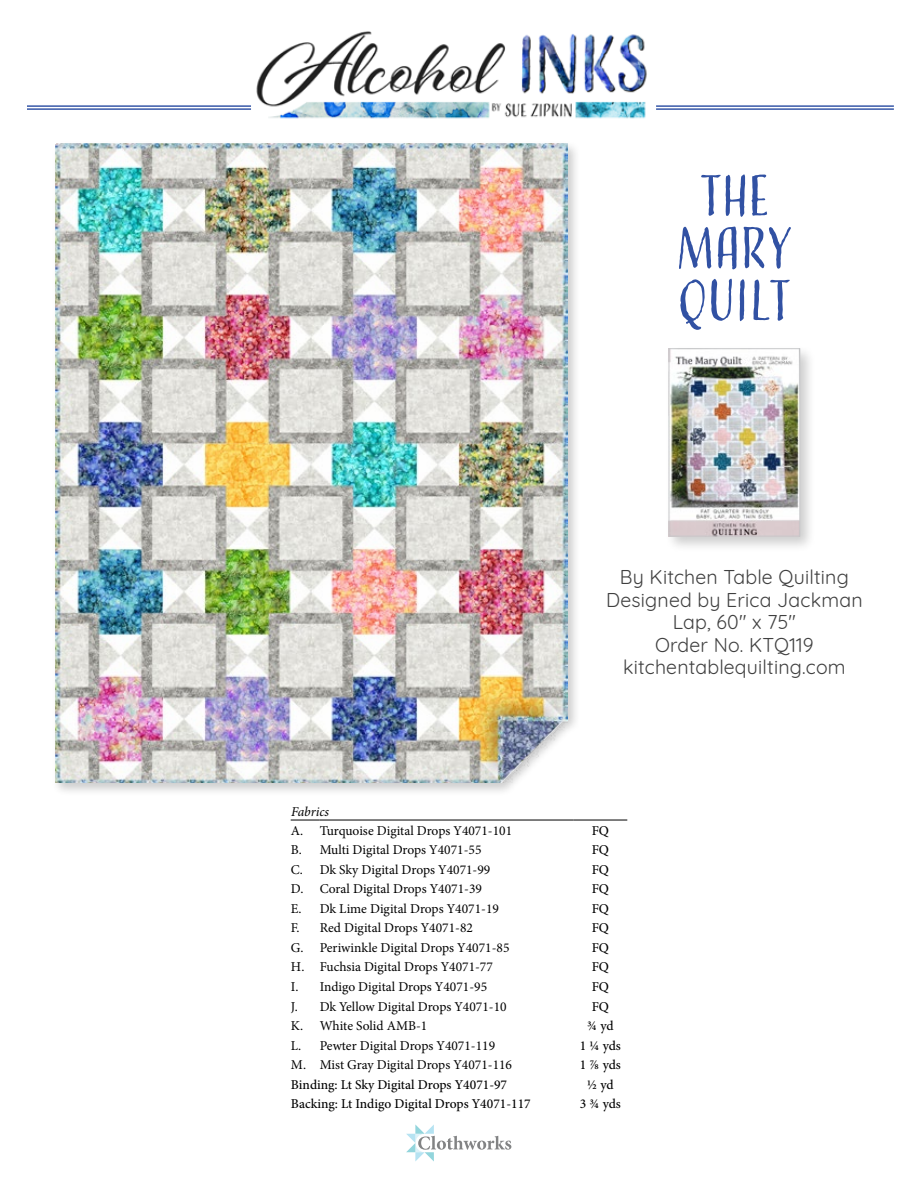
<style>
.page{position:relative;width:918px;height:1188px;background:#fff}
.page>*{position:absolute;margin:0;border:0;box-sizing:border-box;transform-origin:0 0}
.t1{font:54px/52.5px "Adorn Condensed Sans";letter-spacing:-.02em;color:#3151a3;text-align:center}
.t2{font:19.5px/22.5px "Quicksand";letter-spacing:.01em;color:#404040;text-align:center}
.t3{font:13.5px "Minion Pro";color:#000}
.t4{font:500 13.5px "Minion Pro";color:#000}
.t5{font:italic 13.5px "Minion Pro";letter-spacing:-.005em;color:#000}
</style>
<div class="page">
<img style="left:256px;top:31px;width:391px;height:88px">
<hr style="left:27px;top:105px;width:224px;height:2px;background:#3758a8">
<hr style="left:27px;top:108px;width:224px;height:2px;background:#3758a8">
<hr style="left:656px;top:105px;width:238px;height:2px;background:#3758a8">
<hr style="left:656px;top:108px;width:238px;height:2px;background:#3758a8">
<svg style="left:406px;top:1124px;width:105px;height:38px"></svg>
<div style="left:52px;top:140px;width:529px;height:657px;background:#000;opacity:.2"></div>
<img style="left:55px;top:144px;width:513px;height:639px">
<div style="left:665px;top:344px;width:151px;height:208px;background:#000;opacity:.2"></div>
<img style="left:671px;top:350px;width:127px;height:184px">
<div style="left:669px;top:348px;width:131px;height:188px;border:1px solid #c7c8ca"></div>
<hr style="left:573px;top:820px;width:54px;height:1px;background:#000">
<svg style="left:291px;top:820px;width:29px;height:1px"></svg>
<hr style="left:320px;top:820px;width:253px;height:1px;background:#000">
<h1 class="t1" style="left:676px;top:173px;width:119px">THE<br>MARY<br>QUILT</h1>
<h2 class="t2" style="left:606px;top:564px;width:258px">By Kitchen Table Quilting<br>Designed by Erica Jackman<br>Lap, 60" x 75"<br>Order No. KTQ119 kitchentablequilting.com</h2>
<p class="t5" style="left:291px;top:802px;width:39px">Fabrics</p>
<p class="t3" style="left:291px;top:821px;width:223px">A. Turquoise Digital Drops Y4071-101</p>
<p class="t4" style="left:592px;top:821px;width:19px">FQ</p>
<p class="t3" style="left:291px;top:841px;width:192px">B. Multi Digital Drops Y4071-55</p>
<p class="t4" style="left:592px;top:841px;width:19px">FQ</p>
<p class="t3" style="left:291px;top:860px;width:201px">C. Dk Sky Digital Drops Y4071-99</p>
<p class="t4" style="left:592px;top:860px;width:19px">FQ</p>
<p class="t3" style="left:291px;top:880px;width:192px">D. Coral Digital Drops Y4071-39</p>
<p class="t4" style="left:592px;top:880px;width:19px">FQ</p>
<p class="t3" style="left:291px;top:899px;width:209px">E. Dk Lime Digital Drops Y4071-19</p>
<p class="t4" style="left:592px;top:899px;width:19px">FQ</p>
<p class="t3" style="left:291px;top:919px;width:184px">F. Red Digital Drops Y4071-82</p>
<p class="t4" style="left:592px;top:919px;width:19px">FQ</p>
<p class="t3" style="left:291px;top:939px;width:220px">G. Periwinkle Digital Drops Y4071-85</p>
<p class="t4" style="left:592px;top:938px;width:19px">FQ</p>
<p class="t3" style="left:291px;top:958px;width:203px">H. Fuchsia Digital Drops Y4071-77</p>
<p class="t4" style="left:592px;top:958px;width:19px">FQ</p>
<p class="t3" style="left:291px;top:978px;width:198px">I. Indigo Digital Drops Y4071-95</p>
<p class="t4" style="left:592px;top:978px;width:19px">FQ</p>
<p class="t3" style="left:291px;top:997px;width:217px">J. Dk Yellow Digital Drops Y4071-10</p>
<p class="t4" style="left:592px;top:997px;width:19px">FQ</p>
<p class="t3" style="left:291px;top:1017px;width:138px">K. White Solid AMB-1</p>
<p class="t4" style="left:587px;top:1017px;width:28px">¾ yd</p>
<p class="t3" style="left:291px;top:1036px;width:206px">L. Pewter Digital Drops Y4071-119</p>
<p class="t4" style="left:580px;top:1036px;width:43px">1 ¼ yds</p>
<p class="t3" style="left:291px;top:1056px;width:223px">M. Mist Gray Digital Drops Y4071-116</p>
<p class="t4" style="left:580px;top:1056px;width:43px">1 ⅞ yds</p>
<p class="t4" style="left:291px;top:1075px;width:218px">Binding: Lt Sky Digital Drops Y4071-97</p>
<p class="t4" style="left:587px;top:1075px;width:28px">½ yd</p>
<p class="t4" style="left:291px;top:1095px;width:241px">Backing: Lt Indigo Digital Drops Y4071-117</p>
<p class="t4" style="left:580px;top:1095px;width:43px">3 ¾ yds</p>
</div>
